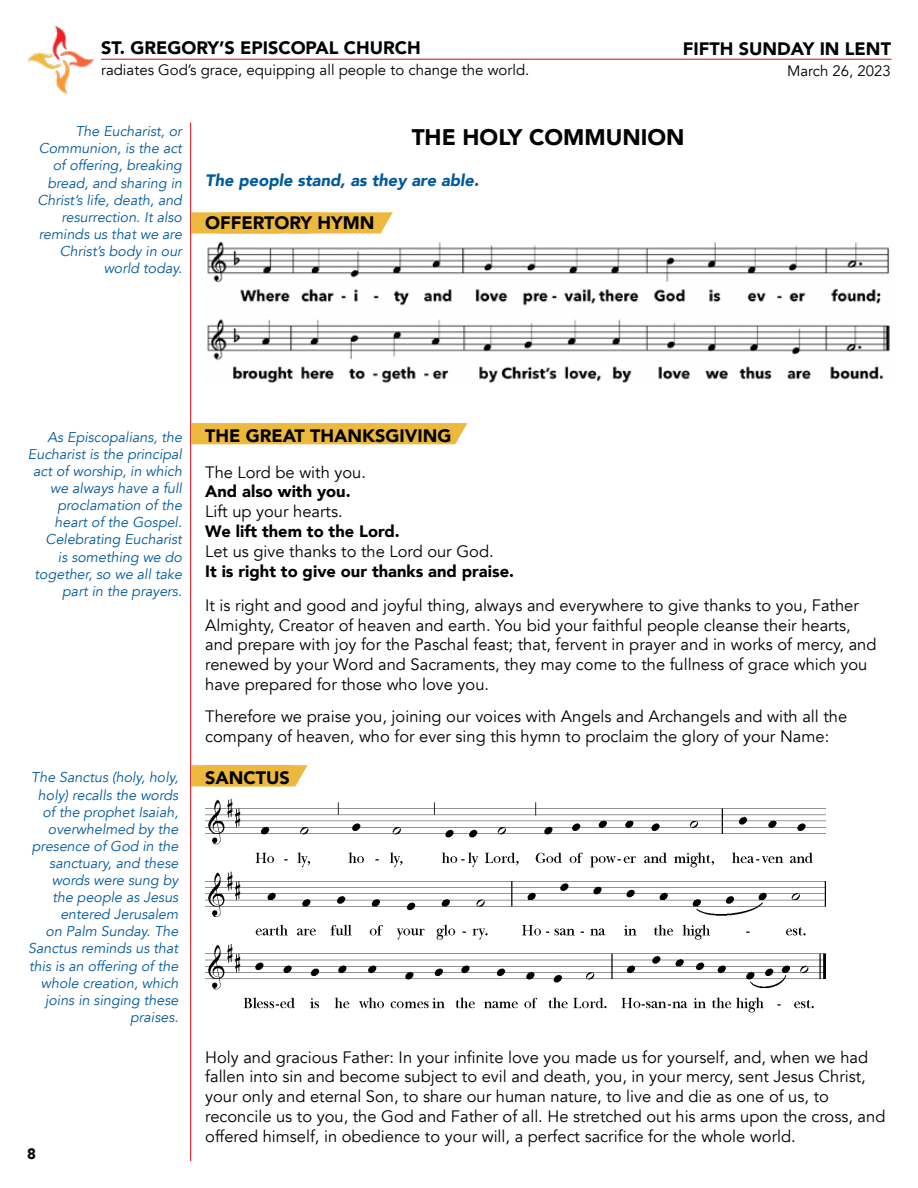
<style>
.page{position:relative;width:918px;height:1188px;background:#fff}
.page>*{position:absolute;margin:0;border:0;box-sizing:border-box;transform-origin:0 0}
.t1{font:900 22.5px "Avenir";color:#000}
.t2{font:900 18px "Avenir";color:#000}
.t3{font:16.5px/19.8px "Avenir";color:#000}
.t4{font:900 16.5px "Avenir";color:#000}
.t5{font:italic 900 16.5px "Avenir";color:#00599d}
.t6{font:15px "Avenir";color:#000}
.t7{font:900 15px "Avenir";color:#000}
.t8{font:italic 14.25px/17.1px "Avenir";color:#00599d;text-align:right}
</style>
<div class="page">
<hr style="left:190px;top:123px;width:1px;height:1038px;background:#d2232a">
<hr style="left:101px;top:59px;width:790px;height:1px;background:#d2232a">
<img style="left:27px;top:27px;width:89px;height:68px">
<img style="left:206px;top:798px;width:619px;height:215px">
<img style="left:207px;top:242px;width:683px;height:141px">
<svg style="left:191px;top:765px;width:117px;height:21px"></svg>
<div style="left:191px;top:423px;width:276px;height:21px;background:#ecb83d"></div>
<svg style="left:191px;top:212px;width:202px;height:22px"></svg>
<p class="t2" style="left:101px;top:33px;width:321px">ST. GREGORY’S EPISCOPAL CHURCH</p>
<p class="t6" style="left:101px;top:61px;width:430px">radiates God’s grace, equipping all people to change the world.</p>
<p class="t2" style="left:683px;top:33px;width:210px">FIFTH SUNDAY IN LENT</p>
<p class="t6" style="left:787px;top:62px;width:105px">March 26, 2023</p>
<p class="t8" style="left:37px;top:123px;width:146px">The Eucharist, or<br>Communion, is the act of offering, breaking bread, and sharing in<br>Christ’s life, death, and resurrection. It also reminds us that we are<br>Christ’s body in our world today.</p>
<h1 class="t1" style="left:412px;top:117px;width:274px">THE HOLY COMMUNION</h1>
<p class="t5" style="left:205px;top:167px;width:275px">The people stand, as they are able.</p>
<p class="t2" style="left:205px;top:207px;width:171px">OFFERTORY HYMN</p>
<p class="t8" style="left:28px;top:429px;width:156px">As Episcopalians, the<br>Eucharist is the principal act of worship, in which we always have a full proclamation of the heart of the Gospel.<br>Celebrating Eucharist<br>is something we do together, so we all take part in the prayers.</p>
<p class="t8" style="left:28px;top:769px;width:152px">The Sanctus (holy, holy, holy) recalls the words of the prophet Isaiah, overwhelmed by the presence of God in the sanctuary, and these words were sung by the people as Jesus entered Jerusalem<br>on Palm Sunday. The<br>Sanctus reminds us that this is an offering of the whole creation, which joins in singing these praises.</p>
<p class="t7" style="left:27px;top:1141px;width:10px">8</p>
<p class="t2" style="left:205px;top:420px;width:248px">THE GREAT THANKSGIVING</p>
<p class="t3" style="left:205px;top:462px;width:162px">The Lord be with you.</p>
<p class="t4" style="left:205px;top:477px;width:147px">And also with you.</p>
<p class="t3" style="left:205px;top:502px;width:139px">Lift up your hearts.</p>
<p class="t4" style="left:205px;top:517px;width:196px">We lift them to the Lord.</p>
<p class="t3" style="left:205px;top:541px;width:290px">Let us give thanks to the Lord our God.</p>
<p class="t4" style="left:205px;top:557px;width:310px">It is right to give our thanks and praise.</p>
<p class="t3" style="left:205px;top:595px;width:673px">It is right and good and joyful thing, always and everywhere to give thanks to you, Father Almighty, Creator of heaven and earth. You bid your faithful people cleanse their hearts, and prepare with joy for the Paschal feast; that, fervent in prayer and in works of mercy, and renewed by your Word and Sacraments, they may come to the fullness of grace which you have prepared for those who love you.</p>
<p class="t3" style="left:205px;top:707px;width:644px">Therefore we praise you, joining our voices with Angels and Archangels and with all the company of heaven, who for ever sing this hymn to proclaim the glory of your Name:</p>
<p class="t2" style="left:205px;top:762px;width:86px">SANCTUS</p>
<p class="t3" style="left:205px;top:1047px;width:682px">Holy and gracious Father: In your infinite love you made us for yourself, and, when we had fallen into sin and become subject to evil and death, you, in your mercy, sent Jesus Christ, your only and eternal Son, to share our human nature, to live and die as one of us, to reconcile us to you, the God and Father of all. He stretched out his arms upon the cross, and offered himself, in obedience to your will, a perfect sacrifice for the whole world.</p>
</div>
